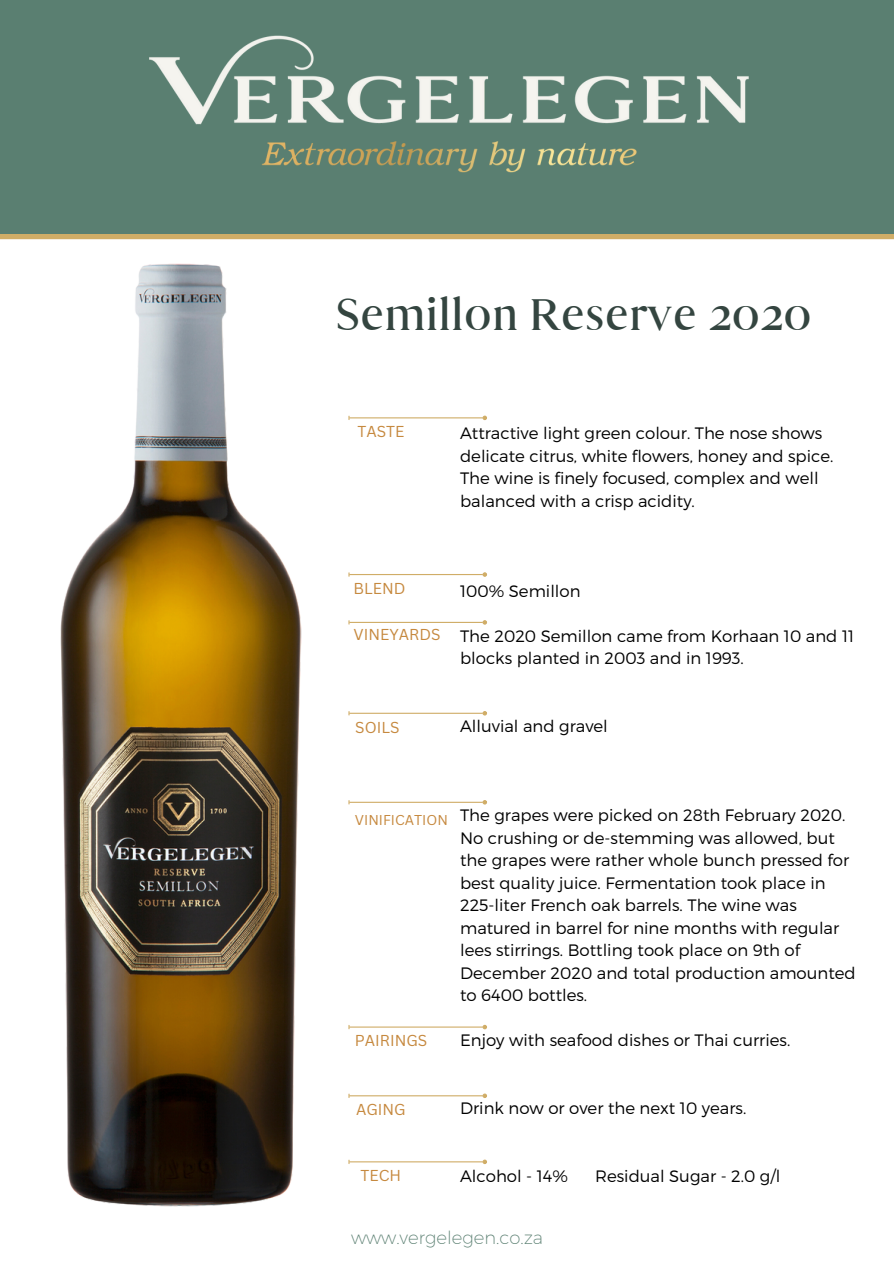
<style>
.page{position:relative;width:894px;height:1264px;background:#fff}
.page>*{position:absolute;margin:0;border:0;box-sizing:border-box;transform-origin:0 0}
.t1{font:48px "Hyogo";color:#344540}
.t2{font:200 18px "Montserrat";color:#5a7f71}
.t3{font:300 16.5px/22.5px "Montserrat";color:#000}
.t4{font:15.45px "Canva Sans";color:#c6893f}
.t5{font:13.95px "Canva Sans";color:#c6893f}
</style>
<div class="page">
<div style="left:0;top:233px;width:893px;height:6px;background:#d0ad67"></div>
<div style="left:0;top:0;width:893px;height:234px;background:#5a7f71"></div>
<hr style="left:349px;top:417px;width:133px;height:1px;background:#d0ad67">
<svg style="left:482px;top:415px;width:5px;height:5px"></svg>
<hr style="left:349px;top:574px;width:133px;height:1px;background:#d0ad67">
<svg style="left:482px;top:572px;width:5px;height:5px"></svg>
<hr style="left:349px;top:622px;width:133px;height:1px;background:#d0ad67">
<svg style="left:482px;top:620px;width:5px;height:4px"></svg>
<hr style="left:349px;top:712px;width:133px;height:2px;background:#d0ad67">
<svg style="left:482px;top:711px;width:5px;height:4px"></svg>
<hr style="left:349px;top:801px;width:133px;height:1px;background:#d0ad67">
<svg style="left:482px;top:800px;width:5px;height:4px"></svg>
<hr style="left:349px;top:1026px;width:133px;height:1px;background:#d0ad67">
<svg style="left:482px;top:1024px;width:5px;height:5px"></svg>
<hr style="left:349px;top:1095px;width:133px;height:1px;background:#d0ad67">
<svg style="left:482px;top:1093px;width:5px;height:5px"></svg>
<hr style="left:349px;top:1161px;width:133px;height:1px;background:#d0ad67">
<svg style="left:482px;top:1159px;width:5px;height:5px"></svg>
<img style="left:149px;top:35px;width:599px;height:138px">
<img style="left:18px;top:239px;width:318px;height:968px">
<p class="t1" style="left:336px;top:286px;width:477px">Semillon Reserve 2020</p>
<p class="t4" style="left:357px;top:420px;width:48px">TASTE</p>
<p class="t3" style="left:460px;top:421px;width:375px">Attractive light green colour. The nose shows delicate citrus, white flowers, honey and spice.<br>The wine is finely focused, complex and well balanced with a crisp acidity.</p>
<p class="t4" style="left:353px;top:577px;width:53px">BLEND</p>
<p class="t4" style="left:353px;top:623px;width:88px">VINEYARDS</p>
<p class="t3" style="left:460px;top:579px;width:122px">100% Semillon</p>
<p class="t3" style="left:460px;top:624px;width:395px">The 2020 Semillon came from Korhaan 10 and 11 blocks planted in 2003 and in 1993.</p>
<p class="t4" style="left:355px;top:716px;width:46px">SOILS</p>
<p class="t3" style="left:460px;top:714px;width:149px">Alluvial and gravel</p>
<p class="t5" style="left:355px;top:810px;width:94px">VINIFICATION</p>
<p class="t4" style="left:355px;top:1029px;width:74px">PAIRINGS</p>
<p class="t3" style="left:460px;top:803px;width:397px">The grapes were picked on 28th February 2020.<br>No crushing or de-stemming was allowed, but the grapes were rather whole bunch pressed for best quality juice. Fermentation took place in 225-liter French oak barrels. The wine was matured in barrel for nine months with regular lees stirrings. Bottling took place on 9th of December 2020 and total production amounted to 6400 bottles.</p>
<p class="t3" style="left:460px;top:1028px;width:331px">Enjoy with seafood dishes or Thai curries.</p>
<p class="t4" style="left:356px;top:1098px;width:51px">AGING</p>
<p class="t4" style="left:360px;top:1164px;width:42px">TECH</p>
<p class="t3" style="left:460px;top:1095px;width:287px">Drink now or over the next 10 years.</p>
<p class="t3" style="left:460px;top:1163px;width:109px">Alcohol - 14%</p>
<p class="t3" style="left:595px;top:1163px;width:186px">Residual Sugar - 2.0 g/l</p>
<p class="t2" style="left:351px;top:1226px;width:193px">www.vergelegen.co.za</p>
</div>
